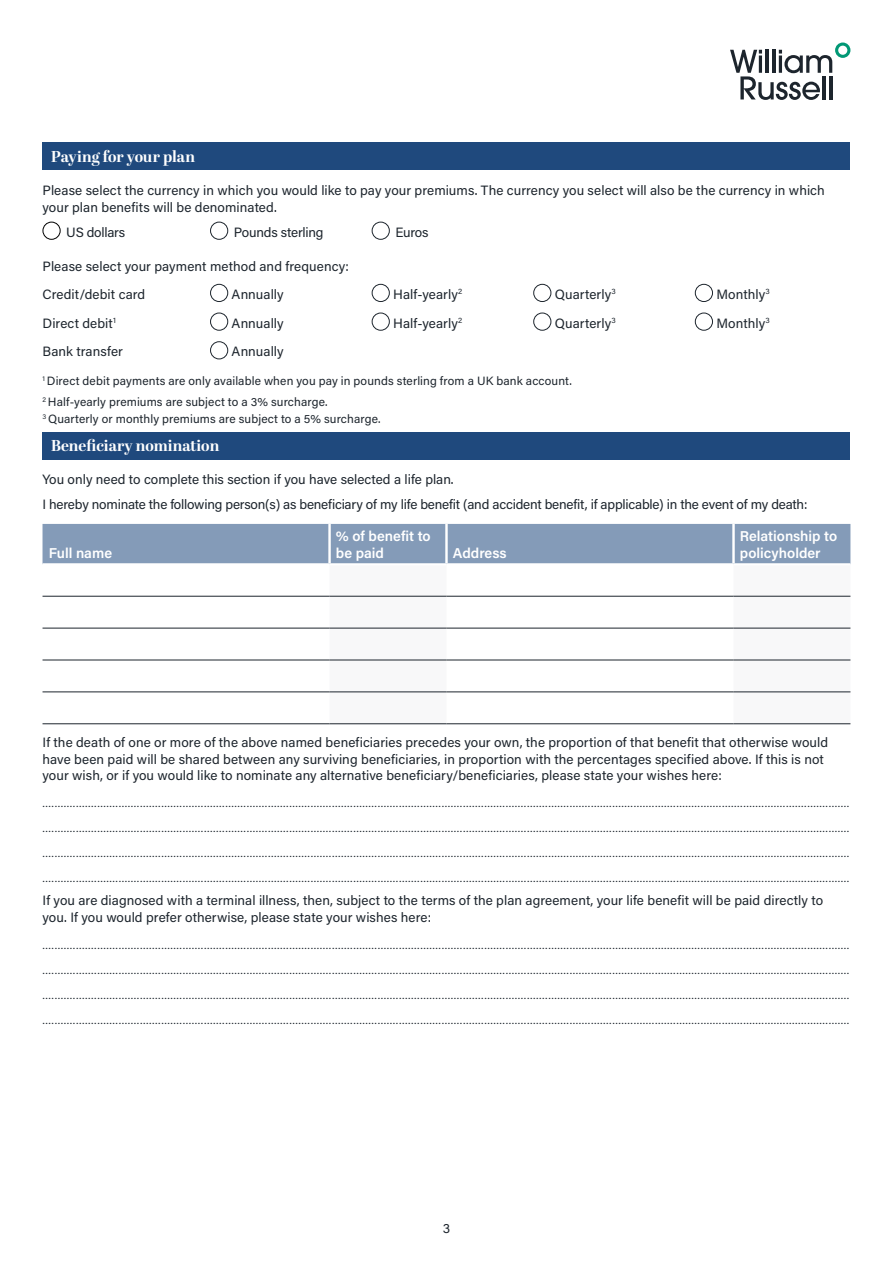
<style>
.page{position:relative;width:893px;height:1263px;background:#fff}
.page>*{position:absolute;margin:0;border:0;box-sizing:border-box;transform-origin:0 0}
.t1{font:700 15.75px "Abril Display";color:#fff}
.t2{font:600 14.25px/16.5px "Acumin Pro";color:#fff}
.t3{font:13.5px/16.5px "Acumin Pro";letter-spacing:.005em;color:#1d252d}
.t4{font:13.5px/25px "Acumin Pro";letter-spacing:-.015em;color:#1d252d}
.t5{font:12px/21.5px "Acumin Pro";letter-spacing:.01em;color:#1d252d}
.t6{font:9.3px "Abril Display";color:#1d252d}
</style>
<div class="page">
<svg style="left:730px;top:43px;width:120px;height:57px"></svg>
<hr style="left:822px;top:76px;width:4px;height:23px;background:#1d252d">
<hr style="left:829px;top:76px;width:3px;height:23px;background:#1d252d">
<div style="left:43px;top:142px;width:807px;height:28px;background:#1f497d"></div>
<div style="left:43px;top:222px;width:18px;height:18px;border:1px solid #000;border-radius:50%"></div>
<div style="left:210px;top:222px;width:18px;height:18px;border:1px solid #1d252d;border-radius:50%"></div>
<div style="left:372px;top:222px;width:18px;height:18px;border:1px solid #1d252d;border-radius:50%"></div>
<div style="left:210px;top:284px;width:18px;height:18px;border:1px solid #1d252d;border-radius:50%"></div>
<div style="left:372px;top:284px;width:18px;height:18px;border:1px solid #1d252d;border-radius:50%"></div>
<div style="left:533px;top:284px;width:18px;height:18px;border:1px solid #1d252d;border-radius:50%"></div>
<div style="left:695px;top:284px;width:18px;height:18px;border:1px solid #1d252d;border-radius:50%"></div>
<div style="left:210px;top:313px;width:18px;height:18px;border:1px solid #1d252d;border-radius:50%"></div>
<div style="left:372px;top:313px;width:18px;height:18px;border:1px solid #1d252d;border-radius:50%"></div>
<div style="left:533px;top:313px;width:18px;height:18px;border:1px solid #1d252d;border-radius:50%"></div>
<div style="left:695px;top:313px;width:18px;height:18px;border:1px solid #1d252d;border-radius:50%"></div>
<div style="left:210px;top:341px;width:18px;height:18px;border:1px solid #1d252d;border-radius:50%"></div>
<div style="left:43px;top:432px;width:807px;height:27px;background:#1f497d"></div>
<div style="left:43px;top:524px;width:807px;height:39px;background:#849bb8"></div>
<svg style="left:43px;top:595px;width:287px;height:97px"></svg>
<svg style="left:330px;top:595px;width:520px;height:97px"></svg>
<hr style="left:43px;top:596px;width:287px;height:1px;background:#1d252d">
<hr style="left:330px;top:596px;width:116px;height:1px;background:#1d252d">
<hr style="left:446px;top:596px;width:287px;height:1px;background:#1d252d">
<hr style="left:733px;top:596px;width:117px;height:1px;background:#1d252d">
<hr style="left:43px;top:628px;width:287px;height:1px;background:#1d252d">
<hr style="left:330px;top:628px;width:116px;height:1px;background:#1d252d">
<hr style="left:446px;top:628px;width:287px;height:1px;background:#1d252d">
<hr style="left:733px;top:628px;width:117px;height:1px;background:#1d252d">
<hr style="left:43px;top:660px;width:287px;height:1px;background:#1d252d">
<hr style="left:330px;top:660px;width:116px;height:1px;background:#1d252d">
<hr style="left:446px;top:660px;width:287px;height:1px;background:#1d252d">
<hr style="left:733px;top:660px;width:117px;height:1px;background:#1d252d">
<hr style="left:43px;top:692px;width:287px;height:1px;background:#1d252d">
<hr style="left:330px;top:692px;width:116px;height:1px;background:#1d252d">
<hr style="left:446px;top:692px;width:287px;height:1px;background:#1d252d">
<hr style="left:733px;top:692px;width:117px;height:1px;background:#1d252d">
<hr style="left:43px;top:723px;width:287px;height:1px;background:#1d252d">
<hr style="left:330px;top:723px;width:116px;height:1px;background:#1d252d">
<hr style="left:446px;top:723px;width:287px;height:1px;background:#1d252d">
<hr style="left:733px;top:723px;width:117px;height:1px;background:#1d252d">
<hr style="left:329px;top:524px;width:1px;height:39px;background:#fff">
<hr style="left:330px;top:524px;width:1px;height:39px;background:#fff">
<hr style="left:446px;top:524px;width:1px;height:39px;background:#fff">
<hr style="left:447px;top:524px;width:1px;height:39px;background:#fff">
<hr style="left:733px;top:524px;width:1px;height:39px;background:#fff">
<hr style="left:734px;top:524px;width:1px;height:39px;background:#fff">
<h1 class="t1" style="left:51px;top:146px;width:146px">Paying for your plan</h1>
<h3 class="t3" style="left:43px;top:182px;width:784px">Please select the currency in which you would like to pay your premiums. The currency you select will also be the currency in which your plan benefits will be denominated.</h3>
<h3 class="t4" style="left:66px;top:219px;width:61px">US dollars</h3>
<h3 class="t4" style="left:234px;top:219px;width:91px">Pounds sterling</h3>
<h3 class="t3" style="left:395px;top:223px;width:35px">Euros</h3>
<h3 class="t3" style="left:43px;top:251px;width:308px;line-height:28.3px">Please select your payment method and frequency:<br>Credit/debit card</h3>
<h3 class="t3" style="left:232px;top:285px;width:54px">Annually</h3>
<h3 class="t3" style="left:393px;top:285px;width:71px">Half-yearly<sup>2</sup></h3>
<h3 class="t3" style="left:555px;top:285px;width:62px">Quarterly<sup>3</sup></h3>
<h3 class="t3" style="left:716px;top:285px;width:55px">Monthly<sup>3</sup></h3>
<h3 class="t3" style="left:43px;top:314px;width:75px">Direct debit<sup>1</sup></h3>
<h3 class="t3" style="left:232px;top:314px;width:54px">Annually</h3>
<h3 class="t3" style="left:393px;top:314px;width:71px">Half-yearly<sup>2</sup></h3>
<h3 class="t3" style="left:555px;top:314px;width:62px">Quarterly<sup>3</sup></h3>
<h3 class="t3" style="left:716px;top:314px;width:55px">Monthly<sup>3</sup></h3>
<h3 class="t3" style="left:43px;top:343px;width:82px">Bank transfer</h3>
<h3 class="t3" style="left:232px;top:343px;width:54px">Annually</h3>
<p class="t5" style="left:43px;top:369px;width:531px"><sup>1</sup> Direct debit payments are only available when you pay in pounds sterling from a UK bank account.<br><sup>2</sup> Half-yearly premiums are subject to a 3% surcharge.</p>
<p class="t5" style="left:43px;top:408px;width:340px"><sup>3</sup> Quarterly or monthly premiums are subject to a 5% surcharge.</p>
<h1 class="t1" style="left:51px;top:435px;width:170px">Beneficiary nomination</h1>
<h3 class="t4" style="left:43px;top:467px;width:766px">You only need to complete this section if you have selected a life plan.<br>I hereby nominate the following person(s) as beneficiary of my life benefit (and accident benefit, if applicable) in the event of my death:</h3>
<h2 class="t2" style="left:49px;top:544px;width:65px">Full name</h2>
<h2 class="t2" style="left:336px;top:528px;width:96px">% of benefit to be paid</h2>
<h2 class="t2" style="left:740px;top:528px;width:99px">Relationship to policyholder</h2>
<h2 class="t2" style="left:453px;top:544px;width:55px">Address</h2>
<p class="t3" style="left:43px;top:734px;width:787px">If the death of one or more of the above named beneficiaries precedes your own, the proportion of that benefit that otherwise would have been paid will be shared between any surviving beneficiaries, in proportion with the percentages specified above. If this is not your wish, or if you would like to nominate any alternative beneficiary/beneficiaries, please state your wishes here:</p>
<p class="t6" style="left:43px;top:798px;width:808px">.........................................................................................................................................................................................................................................................................</p>
<p class="t6" style="left:43px;top:823px;width:808px">.........................................................................................................................................................................................................................................................................</p>
<p class="t6" style="left:43px;top:848px;width:808px">.........................................................................................................................................................................................................................................................................</p>
<p class="t6" style="left:43px;top:873px;width:808px">.........................................................................................................................................................................................................................................................................</p>
<h3 class="t3" style="left:43px;top:892px;width:782px">If you are diagnosed with a terminal illness, then, subject to the terms of the plan agreement, your life benefit will be paid directly to you. If you would prefer otherwise, please state your wishes here:</h3>
<p class="t6" style="left:43px;top:939px;width:808px">.........................................................................................................................................................................................................................................................................</p>
<p class="t6" style="left:43px;top:964px;width:808px">.........................................................................................................................................................................................................................................................................</p>
<p class="t6" style="left:43px;top:989px;width:808px">.........................................................................................................................................................................................................................................................................</p>
<p class="t6" style="left:43px;top:1014px;width:808px">.........................................................................................................................................................................................................................................................................</p>
<h3 class="t3" style="left:443px;top:1220px;width:9px">3</h3>
</div>
